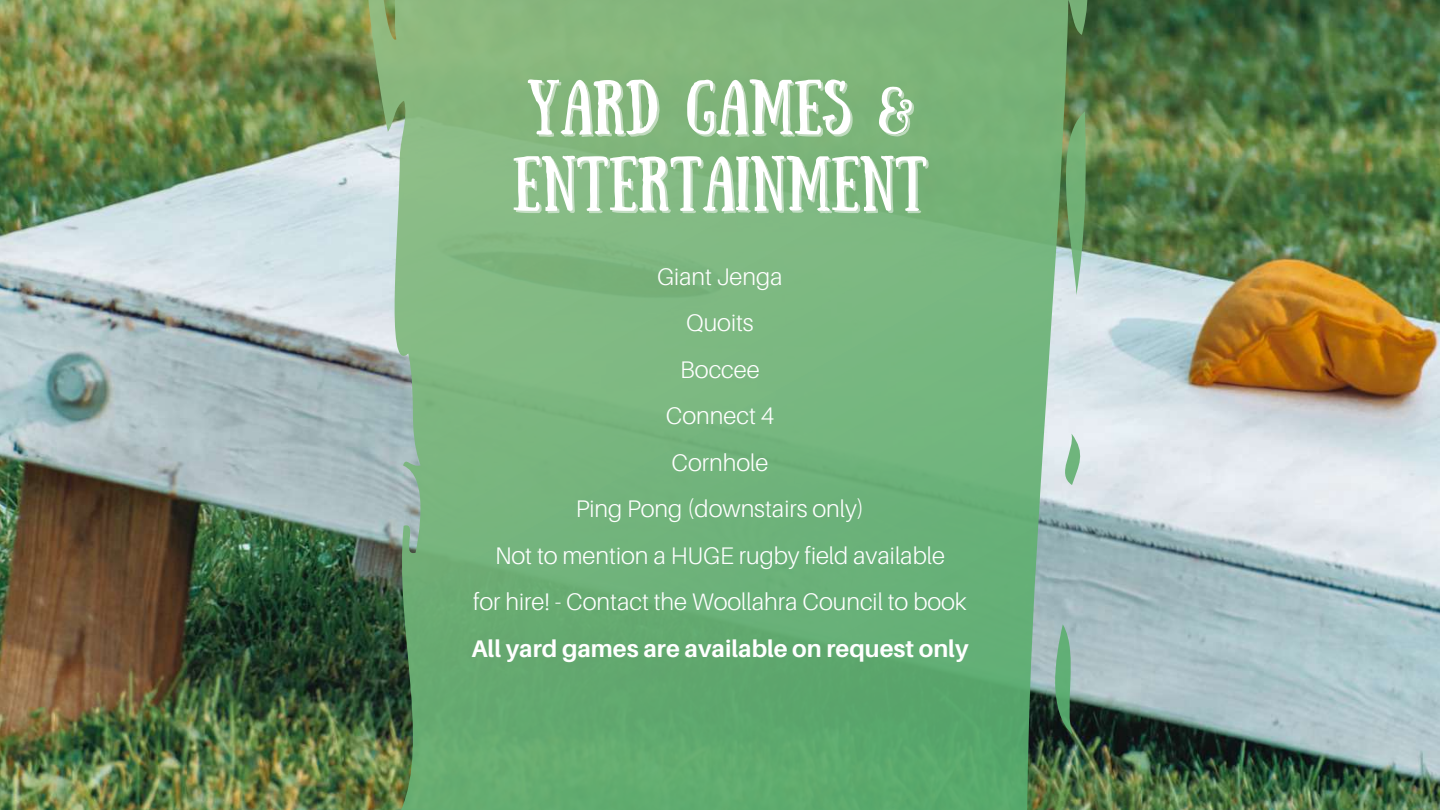
<style>
.page{position:relative;width:1440px;height:810px;background:#fff}
.page>*{position:absolute;margin:0;border:0;box-sizing:border-box;transform-origin:0 0}
.t1{font:54.7px/76.5px "Sunday";color:#fff}
.t2{font:300 24px/46.5px "Aileron";color:#fff;text-align:center}
.t3{font:700 24px "Aileron";color:#fff}
</style>
<div class="page">
<img style="left:0;top:0;width:1440px;height:810px">
<h1 class="t1" style="left:513px;top:63px;width:416px">YARD GAMES &amp;<br>ENTERTAINMENT</h1>
<p class="t2" style="left:473px;top:252px;width:495px">Giant Jenga<br>Quoits<br>Boccee<br>Connect 4<br>Cornhole<br>Ping Pong (downstairs only)<br>Not to mention a HUGE rugby field available<br>for hire! - Contact the Woollahra Council to book</p>
<p class="t3" style="left:471px;top:633px;width:499px">All yard games are available on request only</p>
</div>
